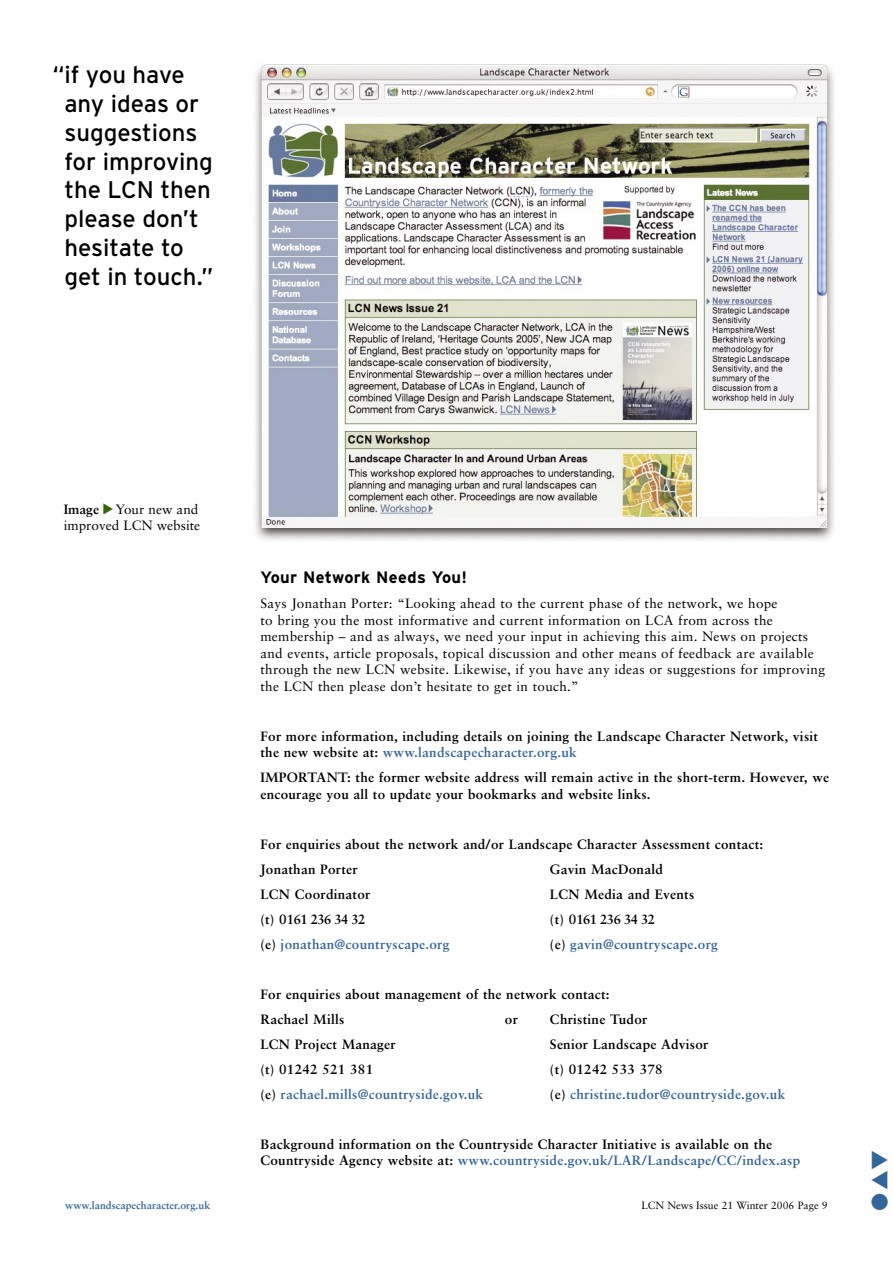
<style>
.page{position:relative;width:893px;height:1263px;background:#fff}
.page>*{position:absolute;margin:0;border:0;box-sizing:border-box;transform-origin:0 0}
.t1{font:24px/28.8px "Interstate";color:#000}
.t2{font:700 16.5px "Interstate";letter-spacing:.02em;color:#000}
.t3{font:700 13.5px/16.5px "Sabon";letter-spacing:.02em;color:#000}
.t4{font:13.5px/16.5px "Sabon";letter-spacing:.02em;color:#000}
.t5{font:700 13.5px "Sabon";letter-spacing:.02em;color:#369}
.t6{font:13.5px/16.5px "Sabon";color:#000}
.t7{font:700 13.5px "Sabon";letter-spacing:-.035em;color:#000}
.t8{font:700 10.5px "Sabon";color:#369}
.t9{font:10.5px "Sabon";color:#000}
.s1{font-weight:700}
.s2{color:#369}
.s3{color:#000}
</style>
<div class="page">
<img style="left:255px;top:64px;width:579px;height:476px">
<h1 class="t1" style="left:64px;top:60px;width:151px;text-indent:-12px">“ if you have any ideas or suggestions for improving the LCN then please don’t hesitate to get in touch.”</h1>
<p class="t6" style="left:64px;top:501px;width:138px"><span class="s1">Image</span> Your new and improved LCN website</p>
<p class="t2" style="left:260px;top:568px;width:208px">Your Network Needs You!</p>
<p class="t4" style="left:260px;top:595px;width:566px">Says Jonathan Porter: “Looking ahead to the current phase of the network, we hope<br>to bring you the most informative and current information on LCA from across the membership – and as always, we need your input in achieving this aim. News on projects and events, article proposals, topical discussion and other means of feedback are available through the new LCN website. Likewise, if you have any ideas or suggestions for improving the LCN then please don’t hesitate to get in touch.”</p>
<p class="t3" style="left:260px;top:727px;width:559px">For more information, including details on joining the Landscape Character Network, visit the new website at: <span class="s2">www.landscapecharacter.org.uk</span></p>
<p class="t3" style="left:260px;top:769px;width:570px">IMPORTANT: the former website address will remain active in the short-term. However, we encourage you all to update your bookmarks and website links.</p>
<p class="t3" style="left:260px;top:831px;width:504px;line-height:25px">For enquiries about the network and/or Landscape Character Assessment contact:<br>Jonathan Porter</p>
<p class="t3" style="left:550px;top:860px;width:114px">Gavin MacDonald</p>
<p class="t3" style="left:260px;top:885px;width:111px">LCN Coordinator</p>
<p class="t3" style="left:550px;top:885px;width:146px">LCN Media and Events</p>
<p class="t7" style="left:260px;top:911px;width:106px">(t) 0161 236 34 32</p>
<p class="t7" style="left:550px;top:911px;width:106px">(t) 0161 236 34 32</p>
<p class="t5" style="left:260px;top:936px;width:191px"><span class="s3">(e)</span> jonathan@countryscape.org</p>
<p class="t5" style="left:550px;top:936px;width:169px"><span class="s3">(e)</span> gavin@countryscape.org</p>
<p class="t3" style="left:260px;top:981px;width:351px;line-height:25px">For enquiries about management of the network contact:<br>Rachael Mills</p>
<p class="t3" style="left:505px;top:1010px;width:15px">or</p>
<p class="t3" style="left:550px;top:1010px;width:99px">Christine Tudor</p>
<p class="t3" style="left:260px;top:1035px;width:137px">LCN Project Manager</p>
<p class="t3" style="left:550px;top:1035px;width:160px">Senior Landscape Advisor</p>
<p class="t3" style="left:260px;top:1060px;width:114px">(t) 01242 521 381</p>
<p class="t3" style="left:550px;top:1060px;width:114px">(t) 01242 533 378</p>
<p class="t5" style="left:260px;top:1086px;width:224px"><span class="s3">(e)</span> rachael.mills@countryside.gov.uk</p>
<p class="t5" style="left:550px;top:1086px;width:237px"><span class="s3">(e)</span> christine.tudor@countryside.gov.uk</p>
<p class="t3" style="left:260px;top:1135px;width:541px">Background information on the Countryside Character Initiative is available on the<br>Countryside Agency website at: <span class="s2">www.countryside.gov.uk/LAR/Landscape/CC/index.asp</span></p>
<p class="t8" style="left:65px;top:1198px;width:146px">www.landscapecharacter.org.uk</p>
<p class="t9" style="left:641px;top:1199px;width:188px">LCN News Issue 21 Winter 2006 Page 9</p>
</div>
